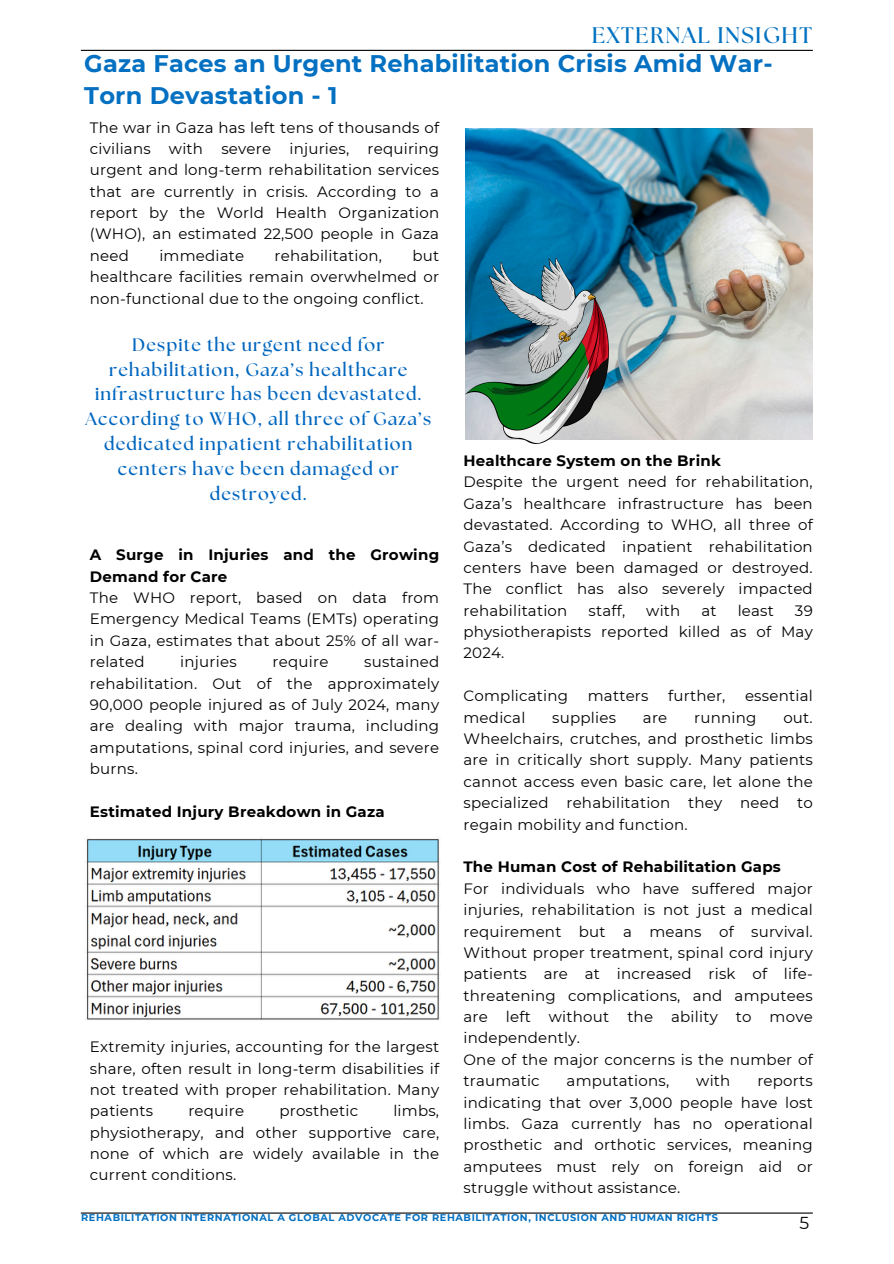
<style>
.page{position:relative;width:894px;height:1264px;background:#fff}
.page>*{position:absolute;margin:0;border:0;box-sizing:border-box;transform-origin:0 0}
.t1{font:700 24px/32.7px "Montserrat";letter-spacing:.01em;color:#0370c2}
.t2{font:700 22.5px "The Seasons";letter-spacing:.065em;color:#0171c1}
.t3{font:700 18px/24.8px "The Seasons";letter-spacing:.065em;color:#0066bf;text-align:center}
.t4{font:17.25px "Montserrat";color:#000}
.t5{font:15px/21.3px "Montserrat";letter-spacing:.015em;color:#000;text-align:justify}
.t6{font:700 15px/21.3px "Montserrat";letter-spacing:.015em;color:#000}
.t7{font:700 9.75px "Montserrat";letter-spacing:.065em;color:#0370c2}
</style>
<div class="page">
<hr style="left:81px;top:50px;width:731px;height:1px;background:#000">
<hr style="left:81px;top:1212px;width:731px;height:1px;background:#000">
<img style="left:84px;top:836px;width:356px;height:184px">
<img style="left:465px;top:128px;width:347px;height:312px">
<img style="left:465px;top:258px;width:143px;height:186px">
<p class="t2" style="left:592px;top:25px;width:221px">EXTERNAL INSIGHT</p>
<p class="t1" style="left:84px;top:47px;width:689px">Gaza Faces an Urgent Rehabilitation Crisis Amid War-<br>Torn Devastation - 1</p>
<h1 class="t5" style="left:90px;top:116px;width:351px">The war in Gaza has left tens of thousands of civilians with severe injuries, requiring urgent and long-term rehabilitation services that are currently in crisis. According to a report by the World Health Organization (WHO), an estimated 22,500 people in Gaza need</h1>
<h1 class="t5" style="left:90px;top:245px;width:351px;text-indent:322px">but healthcare facilities remain overwhelmed or non-functional due to the ongoing conflict.</h1>
<h1 class="t5" style="left:159px;top:245px;width:86px">immediate</h1>
<h1 class="t5" style="left:274px;top:245px;width:109px">rehabilitation,</h1>
<p class="t3" style="left:85px;top:333px;width:347px">Despite the urgent need for rehabilitation, Gaza’s healthcare infrastructure has been devastated.<br>According to WHO, all three of Gaza’s dedicated inpatient rehabilitation centers have been damaged or destroyed.</p>
<p class="t6" style="left:463px;top:450px;width:259px">Healthcare System on the Brink</p>
<p class="t5" style="left:463px;top:471px;width:351px">Despite the urgent need for rehabilitation, Gaza’s healthcare infrastructure has been devastated. According to WHO, all three of Gaza’s dedicated inpatient rehabilitation centers have been damaged or destroyed.<br>The conflict has also severely impacted rehabilitation</p>
<p class="t6" style="left:90px;top:544px;width:351px">A Surge in Injuries and the Growing<br>Demand for Care</p>
<h2 class="t5" style="left:90px;top:587px;width:351px">The WHO report, based on data from Emergency Medical Teams (EMTs) operating in Gaza, estimates that about 25% of all war&shy;related</h2>
<p class="t5" style="left:588px;top:599px;width:38px">staff,</p>
<p class="t5" style="left:646px;top:599px;width:36px">with</p>
<p class="t5" style="left:701px;top:599px;width:17px">at</p>
<p class="t5" style="left:737px;top:599px;width:38px">least</p>
<p class="t5" style="left:463px;top:599px;width:351px;text-indent:331px">39 physiotherapists reported killed as of May 2024.</p>
<p class="t5" style="left:463px;top:685px;width:106px">Complicating</p>
<p class="t5" style="left:587px;top:685px;width:62px">matters</p>
<p class="t5" style="left:668px;top:685px;width:59px">further,</p>
<p class="t5" style="left:744px;top:685px;width:69px">essential</p>
<p class="t5" style="left:463px;top:706px;width:63px">medical</p>
<p class="t5" style="left:552px;top:706px;width:65px">supplies</p>
<p class="t5" style="left:642px;top:706px;width:26px">are</p>
<p class="t5" style="left:694px;top:706px;width:64px">running</p>
<h2 class="t5" style="left:180px;top:651px;width:58px">injuries</h2>
<h2 class="t5" style="left:272px;top:651px;width:57px">require</h2>
<h2 class="t5" style="left:90px;top:651px;width:351px;text-indent:274px">sustained rehabilitation. Out of the approximately 90,000 people injured as of July 2024, many are dealing with major trauma, including amputations, spinal cord injuries, and severe burns.</h2>
<p class="t6" style="left:90px;top:800px;width:296px">Estimated Injury Breakdown in Gaza</p>
<p class="t5" style="left:463px;top:706px;width:351px;text-indent:320px">out.<br>Wheelchairs, crutches, and prosthetic limbs are in critically short supply. Many patients cannot access even basic care, let alone the specialized rehabilitation they need to regain mobility and function.</p>
<p class="t6" style="left:463px;top:856px;width:319px">The Human Cost of Rehabilitation Gaps</p>
<p class="t5" style="left:463px;top:877px;width:351px">For individuals who have suffered major injuries, rehabilitation is not just a medical requirement but a means of survival.<br>Without proper treatment, spinal cord injury patients are at increased risk of life&shy;threatening complications, and amputees are left without the ability to move independently.</p>
<p class="t5" style="left:463px;top:1048px;width:351px">One of the major concerns is the number of traumatic</p>
<p class="t5" style="left:90px;top:1036px;width:351px">Extremity injuries, accounting for the largest share, often result in long-term disabilities if not treated with proper rehabilitation. Many patients</p>
<p class="t5" style="left:566px;top:1070px;width:104px">amputations,</p>
<p class="t5" style="left:696px;top:1070px;width:36px">with</p>
<p class="t5" style="left:463px;top:1070px;width:351px;text-indent:294px">reports indicating that over 3,000 people have lost limbs. Gaza currently has no operational prosthetic and orthotic services, meaning amputees must rely on foreign aid or struggle without assistance.</p>
<h3 class="t4" style="left:799px;top:1212px;width:11px">5</h3>
<p class="t5" style="left:90px;top:1100px;width:351px;text-indent:303px">limbs, physiotherapy, and other supportive care, none of which are widely available in the current conditions.</p>
<p class="t5" style="left:188px;top:1100px;width:57px">require</p>
<p class="t5" style="left:279px;top:1100px;width:80px">prosthetic</p>
<p class="t7" style="left:81px;top:1211px;width:638px">REHABILITATION INTERNATIONAL A GLOBAL ADVOCATE FOR REHABILITATION, INCLUSION AND HUMAN RIGHTS</p>
</div>
